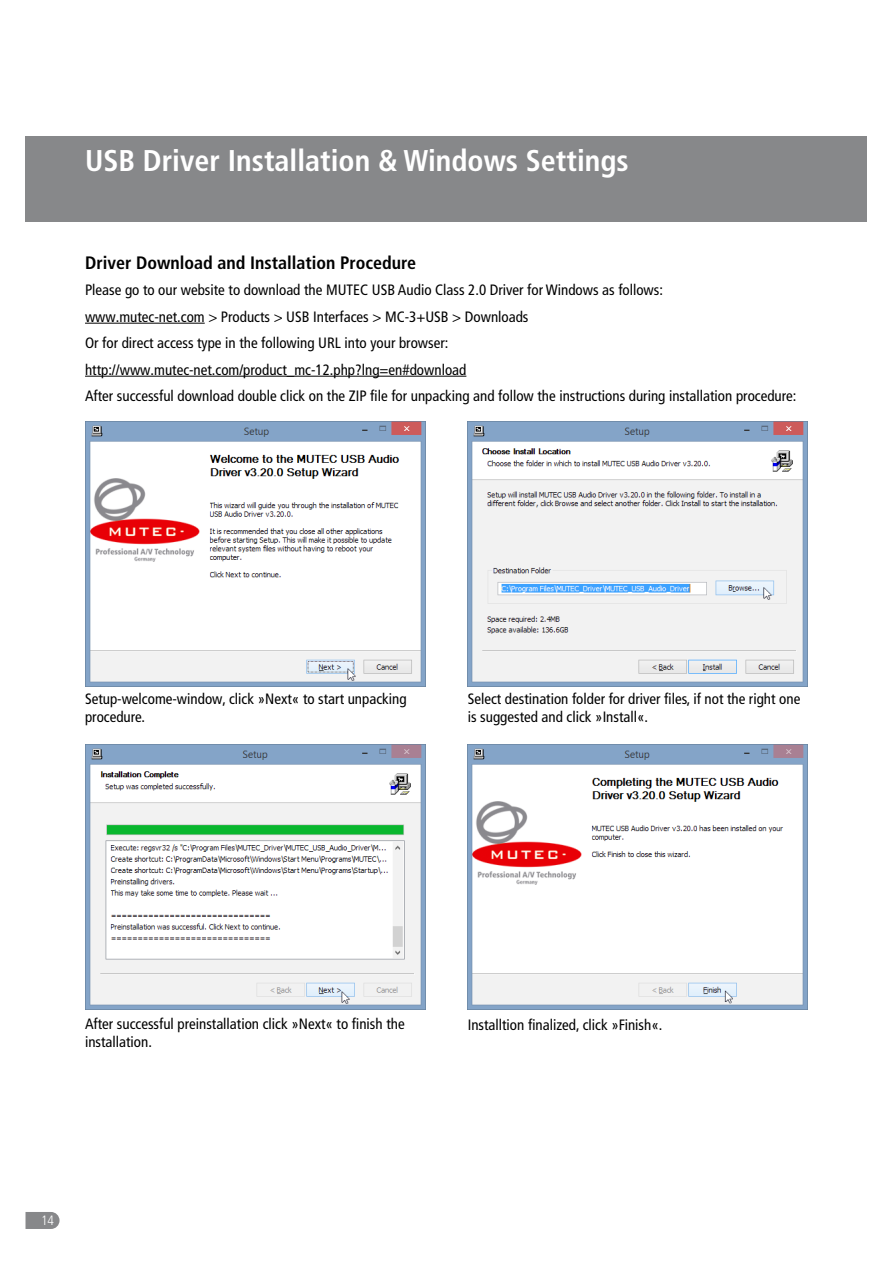
<style>
.page{position:relative;width:893px;height:1263px;background:#fff}
.page>*{position:absolute;margin:0;border:0;box-sizing:border-box;transform-origin:0 0}
.t1{font:700 condensed 30px "Frutiger LT Pro";color:#fff}
.t2{font:700 condensed 18px "Frutiger LT Pro";color:#000}
.t3{font:condensed 15px/26.5px "Frutiger LT Pro";color:#000}
.t4{font:300 condensed 13.5px "Frutiger LT Pro";color:#fff}
</style>
<div class="page">
<hr style="left:85px;top:323px;width:120px;height:1px;background:#000">
<hr style="left:85px;top:376px;width:381px;height:1px;background:#000">
<div style="left:26px;top:136px;width:841px;height:86px;background:#87888a"></div>
<svg style="left:26px;top:1212px;width:34px;height:17px"></svg>
<img style="left:85px;top:421px;width:340px;height:265px">
<img style="left:468px;top:421px;width:340px;height:265px">
<img style="left:85px;top:744px;width:340px;height:265px">
<img style="left:468px;top:744px;width:340px;height:265px">
<h1 class="t1" style="left:85px;top:143px;width:545px">USB Driver Installation &amp; Windows Settings</h1>
<p class="t2" style="left:85px;top:252px;width:333px">Driver Download and Installation Procedure</p>
<p class="t3" style="left:85px;top:277px;width:713px">Please go to our website to download the MUTEC USB Audio Class 2.0 Driver for Windows as follows:<br>www.mutec-net.com &gt; Products &gt; USB Interfaces &gt; MC-3+USB &gt; Downloads<br>Or for direct access type in the following URL into your browser: http://www.mutec-net.com/product_mc-12.php?lng=en#download<br>After successful download double click on the ZIP file for unpacking and follow the instructions during installation procedure:</p>
<p class="t3" style="left:85px;top:690px;width:323px;line-height:18px">Setup-welcome-window, click »Next« to start unpacking procedure.</p>
<p class="t3" style="left:468px;top:690px;width:334px;line-height:18px">Select destination folder for driver files, if not the right one is suggested and click »Install«.</p>
<p class="t3" style="left:85px;top:1015px;width:321px;line-height:18px">After successful preinstallation click »Next« to finish the installation.</p>
<p class="t3" style="left:468px;top:1011px;width:196px">Installtion finalized, click »Finish«.</p>
<p class="t4" style="left:41px;top:1212px;width:14px">14</p>
</div>
